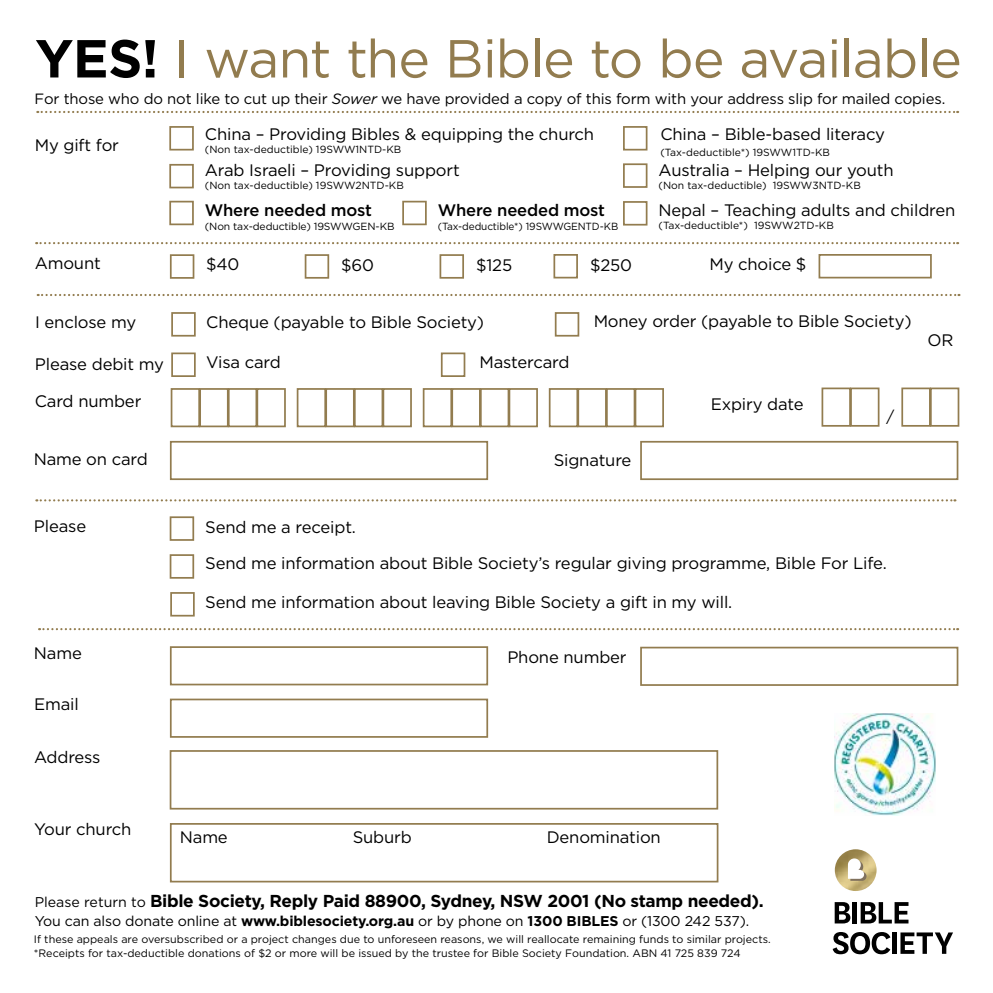
<style>
.page{position:relative;width:993px;height:993px;background:#fff}
.page>*{position:absolute;margin:0;border:0;box-sizing:border-box;transform-origin:0 0}
.t1{font:53.38px "Gotham";letter-spacing:-.02em;color:#927c4f}
.t2{font:700 17.32px "Gotham";letter-spacing:-.02em;color:#000}
.t3{font:16.62px/35.9px "Gotham";letter-spacing:-.01em;color:#000}
.t4{font:500 16.62px "Gotham";letter-spacing:-.01em;color:#000}
.t5{font:15.58px "Gotham";color:#000}
.t6{font:14.88px "Gotham";letter-spacing:-.01em;color:#000}
.t7{font:14.17px "Gotham";letter-spacing:-.01em;color:#000}
.t8{font:10.85px/13.8px "Gotham";color:#000}
.t9{font:10.33px "Gotham";color:#000}
.s1{font-weight:700;color:#000}
.s2{font-style:italic}
.s3{font-weight:400;font-size:14.17px}
.s4{font-weight:700}
</style>
<div class="page">
<svg style="left:36px;top:242px;width:921px;height:2px"></svg>
<svg style="left:38px;top:294px;width:921px;height:2px"></svg>
<svg style="left:36px;top:499px;width:919px;height:2px"></svg>
<svg style="left:39px;top:628px;width:918px;height:2px"></svg>
<svg style="left:37px;top:111px;width:920px;height:2px"></svg>
<img style="left:834px;top:713px;width:101px;height:101px">
<div style="left:439px;top:254px;width:25px;height:24px;border:2px solid #927c4f"></div>
<div style="left:170px;top:254px;width:24px;height:25px;border:2px solid #927c4f"></div>
<div style="left:304px;top:254px;width:25px;height:24px;border:2px solid #927c4f"></div>
<div style="left:553px;top:254px;width:24px;height:24px;border:2px solid #927c4f"></div>
<div style="left:818px;top:254px;width:113px;height:24px;border:2px solid #927c4f"></div>
<div style="left:169px;top:126px;width:25px;height:24px;border:2px solid #927c4f"></div>
<div style="left:169px;top:164px;width:25px;height:24px;border:2px solid #927c4f"></div>
<img style="left:834px;top:849px;width:42px;height:41px;border-radius:21px">
<svg style="left:847px;top:858px;width:19px;height:22px"></svg>
<svg style="left:834px;top:902px;width:16px;height:21px"></svg>
<hr style="left:852px;top:901px;width:4px;height:22px;background:#000">
<svg style="left:860px;top:902px;width:48px;height:21px"></svg>
<svg style="left:832px;top:932px;width:58px;height:21px"></svg>
<hr style="left:892px;top:932px;width:4px;height:21px;background:#000">
<svg style="left:900px;top:932px;width:52px;height:21px"></svg>
<div style="left:169px;top:201px;width:25px;height:24px;border:2px solid #927c4f"></div>
<div style="left:622px;top:201px;width:25px;height:24px;border:2px solid #927c4f"></div>
<div style="left:622px;top:163px;width:25px;height:25px;border:2px solid #927c4f"></div>
<div style="left:170px;top:441px;width:318px;height:39px;border:2px solid #927c4f"></div>
<div style="left:170px;top:749px;width:548px;height:60px;border:2px solid #927c4f"></div>
<div style="left:170px;top:822px;width:548px;height:60px;border:2px solid #927c4f"></div>
<div style="left:170px;top:698px;width:318px;height:39px;border:2px solid #927c4f"></div>
<div style="left:170px;top:646px;width:318px;height:39px;border:2px solid #927c4f"></div>
<div style="left:640px;top:646px;width:318px;height:39px;border:2px solid #927c4f"></div>
<div style="left:171px;top:388px;width:29px;height:39px;border:2px solid #927c4f"></div>
<div style="left:199px;top:388px;width:29px;height:39px;border:2px solid #927c4f"></div>
<div style="left:228px;top:388px;width:29px;height:39px;border:2px solid #927c4f"></div>
<div style="left:256px;top:388px;width:30px;height:39px;border:2px solid #927c4f"></div>
<div style="left:296px;top:388px;width:30px;height:39px;border:2px solid #927c4f"></div>
<div style="left:325px;top:388px;width:29px;height:39px;border:2px solid #927c4f"></div>
<div style="left:354px;top:388px;width:29px;height:39px;border:2px solid #927c4f"></div>
<div style="left:382px;top:388px;width:30px;height:39px;border:2px solid #927c4f"></div>
<div style="left:422px;top:388px;width:30px;height:39px;border:2px solid #927c4f"></div>
<div style="left:451px;top:388px;width:29px;height:39px;border:2px solid #927c4f"></div>
<div style="left:480px;top:388px;width:29px;height:39px;border:2px solid #927c4f"></div>
<div style="left:508px;top:388px;width:29px;height:39px;border:2px solid #927c4f"></div>
<div style="left:548px;top:388px;width:30px;height:39px;border:2px solid #927c4f"></div>
<div style="left:577px;top:388px;width:29px;height:39px;border:2px solid #927c4f"></div>
<div style="left:605px;top:388px;width:30px;height:39px;border:2px solid #927c4f"></div>
<div style="left:634px;top:388px;width:29px;height:39px;border:2px solid #927c4f"></div>
<div style="left:821px;top:387px;width:29px;height:39px;border:2px solid #927c4f"></div>
<div style="left:849px;top:387px;width:30px;height:39px;border:2px solid #927c4f"></div>
<div style="left:901px;top:387px;width:29px;height:39px;border:2px solid #927c4f"></div>
<div style="left:929px;top:387px;width:30px;height:39px;border:2px solid #927c4f"></div>
<div style="left:640px;top:441px;width:318px;height:39px;border:2px solid #927c4f"></div>
<div style="left:171px;top:312px;width:25px;height:24px;border:2px solid #927c4f"></div>
<div style="left:554px;top:312px;width:25px;height:24px;border:2px solid #927c4f"></div>
<div style="left:171px;top:352px;width:25px;height:25px;border:2px solid #927c4f"></div>
<div style="left:440px;top:352px;width:25px;height:25px;border:2px solid #927c4f"></div>
<div style="left:622px;top:126px;width:25px;height:24px;border:2px solid #927c4f"></div>
<div style="left:170px;top:592px;width:25px;height:24px;border:2px solid #927c4f"></div>
<div style="left:170px;top:516px;width:24px;height:24px;border:2px solid #927c4f"></div>
<div style="left:170px;top:554px;width:24px;height:24px;border:2px solid #927c4f"></div>
<div style="left:402px;top:201px;width:24px;height:24px;border:2px solid #927c4f"></div>
<h1 class="t1" style="left:35px;top:24px;width:927px"><span class="s1">YES!</span> I want the Bible to be available</h1>
<p class="t6" style="left:35px;top:89px;width:911px">For those who do not like to cut up their <span class="s2">Sower</span> we have provided a copy of this form with your address slip for mailed copies.</p>
<p class="t3" style="left:35px;top:127px;width:86px">My gift for</p>
<p class="t3" style="left:205px;top:116px;width:390px">China – Providing Bibles &amp; equipping the church</p>
<p class="t9" style="left:205px;top:143px;width:198px">(Non tax-deductible) 19SWW1NTD-KB</p>
<p class="t3" style="left:205px;top:151px;width:256px">Arab Israeli – Providing support</p>
<p class="t9" style="left:205px;top:179px;width:200px">(Non tax-deductible) 19SWW2NTD-KB</p>
<p class="t4" style="left:205px;top:199px;width:169px">Where needed most</p>
<p class="t9" style="left:205px;top:219px;width:191px">(Non tax-deductible) 19SWWGEN-KB</p>
<p class="t4" style="left:437px;top:199px;width:169px">Where needed most</p>
<p class="t9" style="left:437px;top:219px;width:182px">(Tax-deductible*) 19SWWGENTD-KB</p>
<p class="t3" style="left:660px;top:116px;width:226px">China – Bible-based literacy</p>
<p class="t9" style="left:660px;top:146px;width:171px">(Tax-deductible*) 19SWW1TD-KB</p>
<p class="t3" style="left:658px;top:152px;width:236px">Australia – Helping our youth</p>
<p class="t9" style="left:658px;top:179px;width:204px">(Non tax-deductible) 19SWW3NTD-KB</p>
<p class="t3" style="left:658px;top:191px;width:298px">Nepal – Teaching adults and children</p>
<p class="t9" style="left:658px;top:219px;width:177px">(Tax-deductible*) 19SWW2TD-KB</p>
<p class="t3" style="left:35px;top:244px;width:68px">Amount</p>
<p class="t3" style="left:206px;top:246px;width:35px">$40</p>
<p class="t3" style="left:341px;top:247px;width:34px">$60</p>
<p class="t3" style="left:476px;top:247px;width:38px">$125</p>
<p class="t3" style="left:589px;top:246px;width:44px">$250</p>
<p class="t3" style="left:709px;top:246px;width:99px">My choice $</p>
<p class="t3" style="left:35px;top:303px;width:103px">I enclose my</p>
<p class="t3" style="left:35px;top:345px;width:131px">Please debit my</p>
<p class="t3" style="left:35px;top:383px;width:108px">Card number</p>
<p class="t3" style="left:206px;top:304px;width:279px">Cheque (payable to Bible Society)</p>
<p class="t3" style="left:593px;top:303px;width:319px">Money order (payable to Bible Society)</p>
<p class="t3" style="left:206px;top:344px;width:76px">Visa card</p>
<p class="t3" style="left:479px;top:343px;width:91px">Mastercard</p>
<p class="t3" style="left:710px;top:386px;width:94px">Expiry date</p>
<p class="t5" style="left:886px;top:406px;width:9px">/</p>
<p class="t3" style="left:927px;top:322px;width:27px">OR</p>
<p class="t3" style="left:34px;top:441px;width:116px">Name on card</p>
<p class="t3" style="left:553px;top:441px;width:79px">Signature</p>
<p class="t3" style="left:34px;top:507px;width:54px">Please</p>
<p class="t3" style="left:205px;top:508px;width:682px">Send me a receipt.<br>Send me information about Bible Society’s regular giving programme, Bible For Life.</p>
<p class="t3" style="left:205px;top:584px;width:528px">Send me information about leaving Bible Society a gift in my will.</p>
<p class="t3" style="left:34px;top:634px;width:49px">Name</p>
<p class="t3" style="left:507px;top:639px;width:121px">Phone number</p>
<p class="t3" style="left:34px;top:685px;width:46px">Email</p>
<p class="t3" style="left:34px;top:739px;width:68px">Address</p>
<p class="t3" style="left:34px;top:810px;width:99px">Your church</p>
<p class="t3" style="left:180px;top:818px;width:49px">Name</p>
<p class="t3" style="left:352px;top:818px;width:61px">Suburb</p>
<p class="t3" style="left:546px;top:818px;width:115px">Denomination</p>
<p class="t2" style="left:35px;top:888px;width:730px"><span class="s3">Please return to</span> Bible Society, Reply Paid 88900, Sydney, NSW 2001 (No stamp needed).</p>
<p class="t7" style="left:35px;top:911px;width:716px">You can also donate online at <span class="s4">www.biblesociety.org.au</span> or by phone on <span class="s4">1300 BIBLES</span> or (1300 242 537).</p>
<p class="t8" style="left:34px;top:931px;width:738px">If these appeals are oversubscribed or a project changes due to unforeseen reasons, we will reallocate remaining funds to similar projects. *Receipts for tax-deductible donations of $2 or more will be issued by the trustee for Bible Society Foundation. ABN 41 725 839 724</p>
</div>
